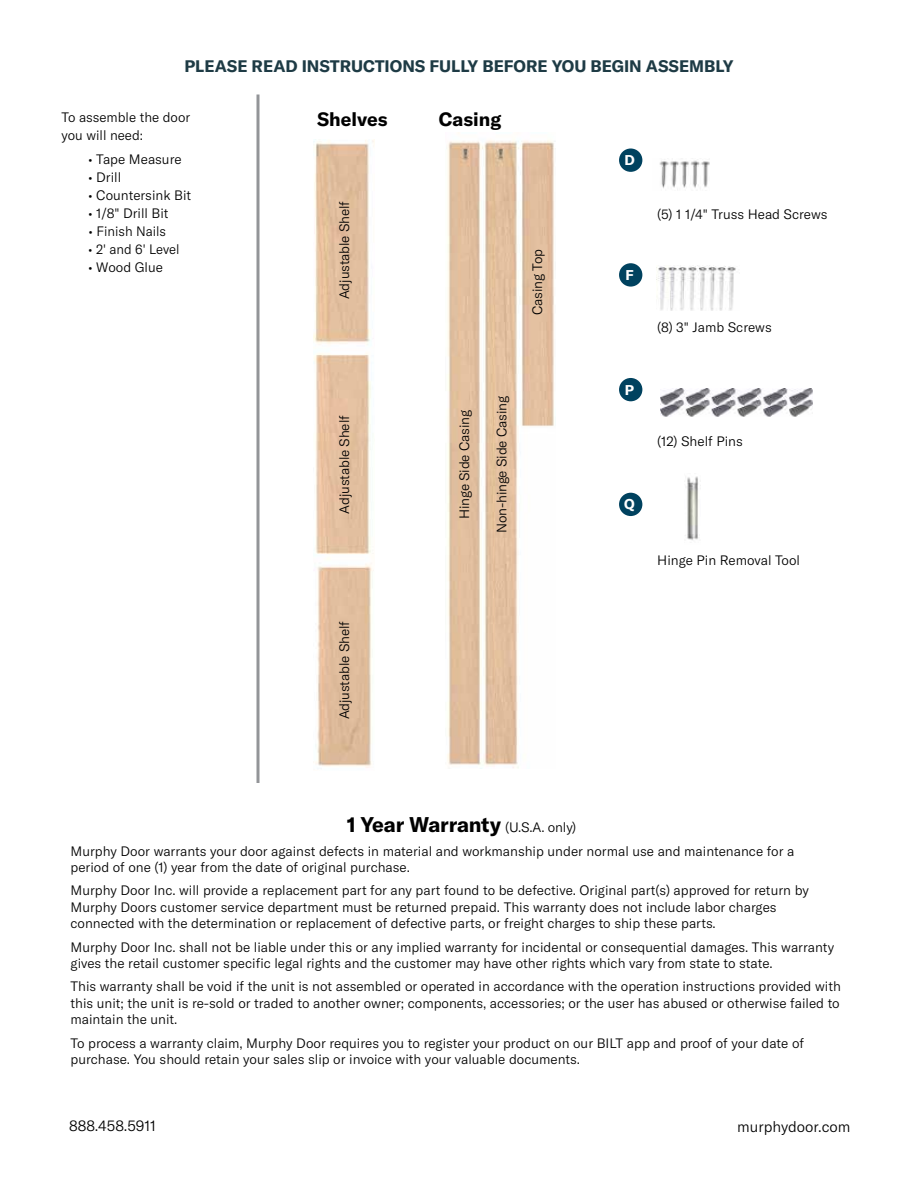
<style>
.page{position:relative;width:918px;height:1188px;background:#fff}
.page>*{position:absolute;margin:0;border:0;box-sizing:border-box;transform-origin:0 0}
.t1{font:700 21px "GT America";letter-spacing:-.01em;color:#000}
.t2{font:700 19.05px "GT America";color:#000}
.t3{font:700 16.5px "GT America";color:#1e3b45}
.t4{font:300 15px "GT America";color:#000}
.t5{font:700 13.95px "GT America";color:#fff}
.t6{font:300 13.5px/16.5px "GT America";color:#000}
.s1{font-weight:300;font-size:13.5px}
</style>
<div class="page">
<div style="left:619px;top:493px;width:23px;height:23px;background:#00425f;border-radius:50%"></div>
<div style="left:619px;top:263px;width:23px;height:24px;background:#00425f;border-radius:50%"></div>
<div style="left:619px;top:149px;width:23px;height:23px;background:#00425f;border-radius:50%"></div>
<img style="left:656px;top:265px;width:80px;height:46px">
<div style="left:619px;top:378px;width:23px;height:23px;background:#00425f;border-radius:50%"></div>
<img style="left:660px;top:389px;width:153px;height:28px">
<img style="left:447px;top:140px;width:108px;height:628px">
<img style="left:313px;top:139px;width:62px;height:629px">
<img style="left:659px;top:160px;width:51px;height:28px">
<img style="left:685px;top:476px;width:16px;height:65px">
<svg style="left:256px;top:94px;width:4px;height:689px;background:#adafb1"></svg>
<p class="t3" style="left:184px;top:56px;width:551px">PLEASE READ INSTRUCTIONS FULLY BEFORE YOU BEGIN ASSEMBLY</p>
<p class="t6" style="left:62px;top:108px;width:130px;line-height:18px">To assemble the door you will need:</p>
<p class="t6" style="left:88px;top:151px;width:95px">• Tape Measure</p>
<p class="t6" style="left:88px;top:169px;width:35px">• Drill</p>
<p class="t6" style="left:88px;top:187px;width:105px">• Countersink Bit</p>
<p class="t6" style="left:88px;top:205px;width:82px">• 1/8" Drill Bit</p>
<p class="t6" style="left:88px;top:223px;width:79px">• Finish Nails</p>
<p class="t6" style="left:88px;top:241px;width:93px">• 2' and 6' Level</p>
<p class="t6" style="left:88px;top:259px;width:77px">• Wood Glue</p>
<h2 class="t2" style="left:317px;top:107px;width:72px">Shelves</h2>
<h2 class="t2" style="left:439px;top:107px;width:64px">Casing</h2>
<p class="t6" style="left:336px;top:299px;width:100px;rotate:-90deg">Adjustable Shelf</p>
<p class="t6" style="left:529px;top:315px;width:68px;rotate:-90deg">Casing Top</p>
<p class="t6" style="left:336px;top:514px;width:100px;rotate:-90deg">Adjustable Shelf</p>
<p class="t6" style="left:456px;top:519px;width:111px;rotate:-90deg">Hinge Side Casing</p>
<p class="t6" style="left:494px;top:533px;width:139px;rotate:-90deg">Non-hinge Side Casing</p>
<p class="t6" style="left:336px;top:719px;width:100px;rotate:-90deg">Adjustable Shelf</p>
<p class="t5" style="left:624px;top:151px;width:12px">D</p>
<p class="t5" style="left:625px;top:266px;width:10px">F</p>
<p class="t5" style="left:625px;top:381px;width:11px">P</p>
<p class="t5" style="left:624px;top:496px;width:12px">Q</p>
<p class="t6" style="left:657px;top:206px;width:172px">(5) 1 1/4" Truss Head Screws</p>
<p class="t6" style="left:657px;top:319px;width:116px">(8) 3" Jamb Screws</p>
<p class="t6" style="left:657px;top:433px;width:87px">(12) Shelf Pins</p>
<p class="t6" style="left:657px;top:552px;width:144px">Hinge Pin Removal Tool</p>
<h1 class="t1" style="left:347px;top:812px;width:231px">1 Year Warranty <span class="s1">(U.S.A. only)</span></h1>
<p class="t6" style="left:71px;top:843px;width:725px">Murphy Door warrants your door against defects in material and workmanship under normal use and maintenance for a period of one (1) year from the date of original purchase.</p>
<p class="t6" style="left:71px;top:882px;width:740px">Murphy Door Inc. will provide a replacement part for any part found to be defective. Original part(s) approved for return by<br>Murphy Doors customer service department must be returned prepaid. This warranty does not include labor charges connected with the determination or replacement of defective parts, or freight charges to ship these parts.</p>
<p class="t6" style="left:71px;top:939px;width:765px">Murphy Door Inc. shall not be liable under this or any implied warranty for incidental or consequential damages. This warranty gives the retail customer specific legal rights and the customer may have other rights which vary from state to state.</p>
<p class="t6" style="left:71px;top:978px;width:772px;text-align:justify">This warranty shall be void if the unit is not assembled or operated in accordance with the operation instructions provided with this unit; the unit is re-sold or traded to another owner; components, accessories; or the user has abused or otherwise failed to maintain the unit.</p>
<p class="t6" style="left:71px;top:1035px;width:735px">To process a warranty claim, Murphy Door requires you to register your product on our BILT app and proof of your date of purchase. You should retain your sales slip or invoice with your valuable documents.</p>
<p class="t4" style="left:69px;top:1117px;width:88px">888.458.5911</p>
<p class="t4" style="left:737px;top:1118px;width:115px">murphydoor.com</p>
</div>
